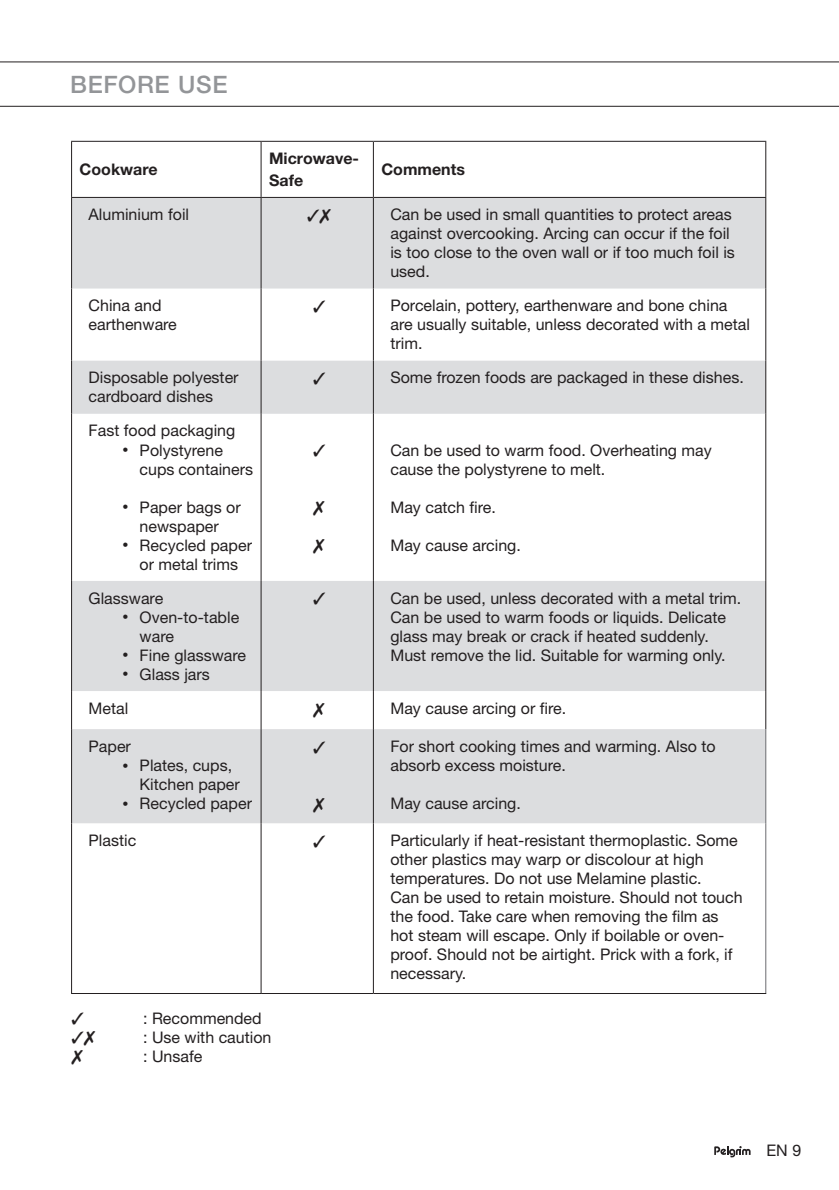
<style>
.page{position:relative;width:839px;height:1190px;background:#fff}
.page>*{position:absolute;margin:0;border:0;box-sizing:border-box;transform-origin:0 0}
.t1{font:500 24px "Helvetica Neue LTW1 G";letter-spacing:.025em;color:#939598}
.t2{font:16px/19px "Helvetica Neue LT Std";color:#231f20}
.t3{font:700 16px/22px "Helvetica Neue LTW1 G";color:#231f20}
.s1{font-family:"Helvetica Neue LTW1 G";font-size:12px}
</style>
<div class="page">
<hr style="left:0;top:61px;width:839px;height:1px;background:#231f20">
<hr style="left:0;top:106px;width:839px;height:1px;background:#231f20">
<svg style="left:714px;top:1146px;width:36px;height:11px"></svg>
<svg style="left:72px;top:198px;width:693px;height:625px;fill:#dcdddf"></svg>
<hr style="left:71px;top:141px;width:190px;height:1px;background:#231f20">
<hr style="left:261px;top:141px;width:112px;height:1px;background:#231f20">
<hr style="left:373px;top:141px;width:393px;height:1px;background:#231f20">
<hr style="left:71px;top:823px;width:1px;height:170px;background:#231f20">
<hr style="left:765px;top:823px;width:1px;height:170px;background:#6c6d70">
<hr style="left:260px;top:823px;width:1px;height:170px;background:#231f20">
<hr style="left:373px;top:823px;width:1px;height:170px;background:#231f20">
<hr style="left:71px;top:142px;width:1px;height:55px;background:#231f20">
<hr style="left:260px;top:142px;width:1px;height:55px;background:#231f20">
<hr style="left:373px;top:142px;width:1px;height:55px;background:#231f20">
<hr style="left:765px;top:142px;width:1px;height:55px;background:#231f20">
<hr style="left:71px;top:198px;width:1px;height:90px;background:#231f20">
<hr style="left:260px;top:198px;width:1px;height:90px;background:#231f20">
<hr style="left:373px;top:198px;width:1px;height:90px;background:#231f20">
<hr style="left:765px;top:198px;width:1px;height:90px;background:#231f20">
<hr style="left:71px;top:288px;width:1px;height:73px;background:#231f20">
<hr style="left:260px;top:288px;width:1px;height:73px;background:#231f20">
<hr style="left:373px;top:288px;width:1px;height:73px;background:#231f20">
<hr style="left:765px;top:288px;width:1px;height:73px;background:#231f20">
<hr style="left:71px;top:361px;width:1px;height:53px;background:#231f20">
<hr style="left:260px;top:361px;width:1px;height:53px;background:#231f20">
<hr style="left:373px;top:361px;width:1px;height:53px;background:#231f20">
<hr style="left:765px;top:361px;width:1px;height:53px;background:#231f20">
<hr style="left:71px;top:414px;width:1px;height:167px;background:#231f20">
<hr style="left:260px;top:414px;width:1px;height:167px;background:#231f20">
<hr style="left:373px;top:414px;width:1px;height:167px;background:#231f20">
<hr style="left:765px;top:414px;width:1px;height:167px;background:#231f20">
<hr style="left:71px;top:581px;width:1px;height:110px;background:#231f20">
<hr style="left:260px;top:581px;width:1px;height:110px;background:#231f20">
<hr style="left:373px;top:581px;width:1px;height:110px;background:#231f20">
<hr style="left:765px;top:581px;width:1px;height:110px;background:#231f20">
<hr style="left:71px;top:691px;width:1px;height:38px;background:#231f20">
<hr style="left:260px;top:691px;width:1px;height:38px;background:#231f20">
<hr style="left:373px;top:691px;width:1px;height:38px;background:#231f20">
<hr style="left:765px;top:691px;width:1px;height:38px;background:#231f20">
<hr style="left:71px;top:197px;width:190px;height:1px;background:#231f20">
<hr style="left:261px;top:197px;width:112px;height:1px;background:#231f20">
<hr style="left:373px;top:197px;width:393px;height:1px;background:#231f20">
<hr style="left:71px;top:993px;width:190px;height:1px;background:#231f20">
<hr style="left:261px;top:993px;width:112px;height:1px;background:#231f20">
<hr style="left:373px;top:993px;width:393px;height:1px;background:#231f20">
<hr style="left:71px;top:729px;width:1px;height:94px;background:#231f20">
<hr style="left:260px;top:729px;width:1px;height:94px;background:#231f20">
<hr style="left:373px;top:729px;width:1px;height:94px;background:#231f20">
<hr style="left:765px;top:729px;width:1px;height:94px;background:#6c6d70">
<svg style="left:313px;top:500px;width:12px;height:15px"></svg>
<svg style="left:313px;top:538px;width:12px;height:15px"></svg>
<svg style="left:313px;top:702px;width:12px;height:15px"></svg>
<svg style="left:313px;top:797px;width:12px;height:15px"></svg>
<svg style="left:307px;top:209px;width:24px;height:14px"></svg>
<svg style="left:314px;top:300px;width:11px;height:12px"></svg>
<svg style="left:314px;top:372px;width:11px;height:13px"></svg>
<svg style="left:314px;top:444px;width:11px;height:12px"></svg>
<svg style="left:314px;top:593px;width:11px;height:12px"></svg>
<svg style="left:314px;top:741px;width:11px;height:12px"></svg>
<h1 class="t1" style="left:70px;top:70px;width:159px">BEFORE USE</h1>
<p class="t3" style="left:80px;top:158px;width:80px">Cookware</p>
<p class="t3" style="left:269px;top:147px;width:91px">Microwave-<br>Safe</p>
<p class="t3" style="left:381px;top:158px;width:85px">Comments</p>
<p class="t2" style="left:89px;top:205px;width:102px">Aluminium foil</p>
<p class="t2" style="left:390px;top:205px;width:346px">Can be used in small quantities to protect areas against overcooking. Arcing can occur if the foil is too close to the oven wall or if too much foil is used.</p>
<p class="t2" style="left:89px;top:296px;width:90px">China and earthenware</p>
<p class="t2" style="left:390px;top:296px;width:361px">Porcelain, pottery, earthenware and bone china are usually suitable, unless decorated with a metal trim.</p>
<p class="t2" style="left:89px;top:368px;width:151px">Disposable polyester cardboard dishes</p>
<p class="t2" style="left:390px;top:368px;width:355px">Some frozen foods are packaged in these dishes.</p>
<p class="t2" style="left:89px;top:421px;width:148px">Fast food packaging</p>
<p class="t2" style="left:140px;top:440px;width:115px;text-indent:-17px"><span class="s1">•</span> Polystyrene cups containers</p>
<p class="t2" style="left:123px;top:497px;width:120px;text-align:center"><span class="s1">•</span> Paper bags or newspaper</p>
<p class="t2" style="left:123px;top:535px;width:131px;text-align:center"><span class="s1">•</span> Recycled paper or metal trims</p>
<p class="t2" style="left:390px;top:440px;width:323px">Can be used to warm food. Overheating may cause the polystyrene to melt.</p>
<p class="t2" style="left:390px;top:497px;width:107px">May catch fire.</p>
<p class="t2" style="left:390px;top:535px;width:132px">May cause arcing.</p>
<p class="t2" style="left:89px;top:588px;width:76px">Glassware</p>
<p class="t2" style="left:140px;top:607px;width:101px;text-indent:-17px"><span class="s1">•</span> Oven-to-table ware</p>
<p class="t2" style="left:123px;top:645px;width:125px"><span class="s1">•</span> Fine glassware</p>
<p class="t2" style="left:123px;top:664px;width:89px"><span class="s1">•</span> Glass jars</p>
<p class="t2" style="left:390px;top:588px;width:352px">Can be used, unless decorated with a metal trim.<br>Can be used to warm foods or liquids. Delicate glass may break or crack if heated suddenly.<br>Must remove the lid. Suitable for warming only.</p>
<p class="t2" style="left:89px;top:698px;width:41px">Metal</p>
<p class="t2" style="left:390px;top:698px;width:177px">May cause arcing or fire.</p>
<p class="t2" style="left:89px;top:736px;width:44px">Paper</p>
<p class="t2" style="left:140px;top:755px;width:102px;text-indent:-17px"><span class="s1">•</span> Plates, cups,<br>Kitchen paper</p>
<p class="t2" style="left:123px;top:793px;width:131px"><span class="s1">•</span> Recycled paper</p>
<p class="t2" style="left:390px;top:736px;width:327px">For short cooking times and warming. Also to absorb excess moisture.</p>
<p class="t2" style="left:390px;top:793px;width:132px">May cause arcing.</p>
<p class="t2" style="left:89px;top:830px;width:49px">Plastic</p>
<p class="t2" style="left:390px;top:830px;width:354px">Particularly if heat-resistant thermoplastic. Some other plastics may warp or discolour at high temperatures. Do not use Melamine plastic.<br>Can be used to retain moisture. Should not touch the food. Take care when removing the film as hot steam will escape. Only if boilable or oven&shy;proof. Should not be airtight. Prick with a fork, if necessary.</p>
<p class="t2" style="left:143px;top:1008px;width:120px">: Recommended</p>
<p class="t2" style="left:143px;top:1027px;width:130px">: Use with caution : Unsafe</p>
<p class="t2" style="left:766px;top:1140px;width:37px">EN 9</p>
</div>
